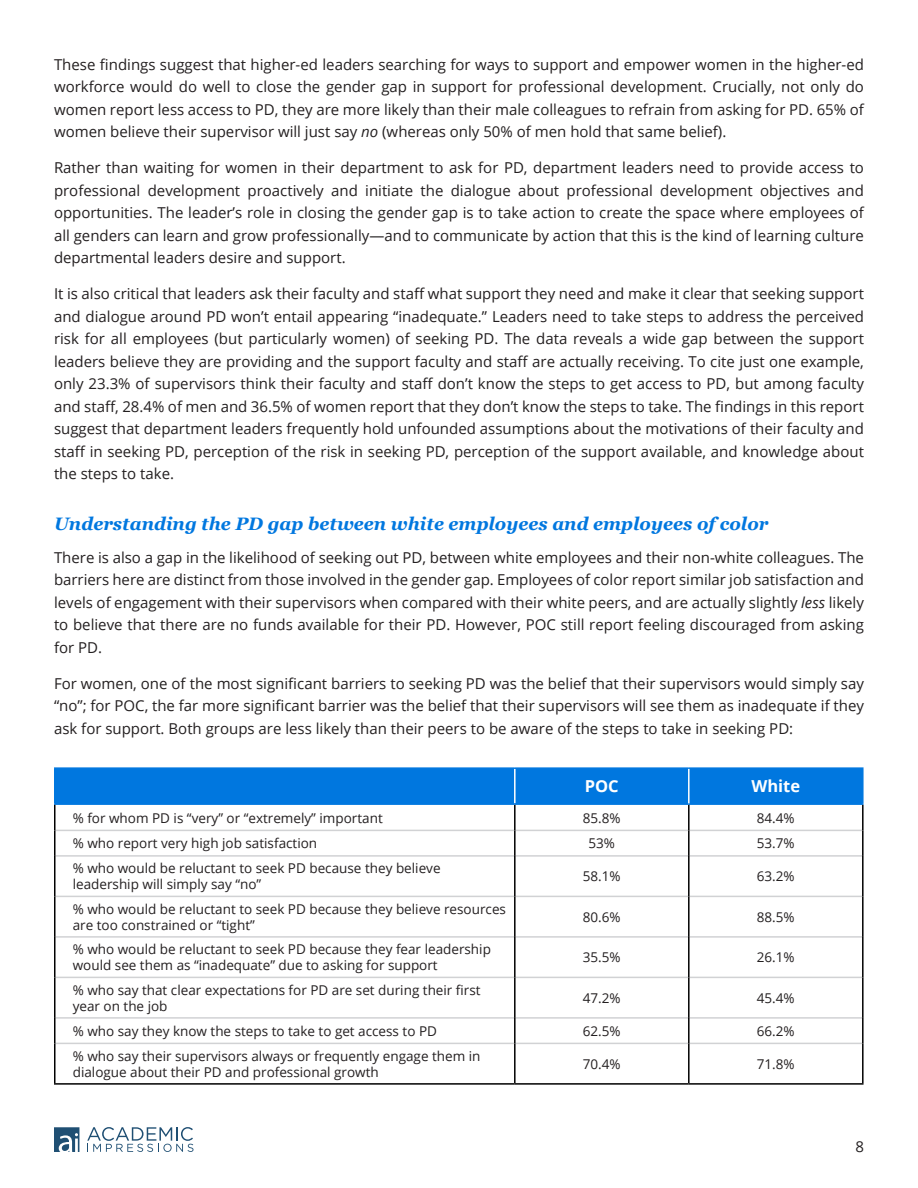
<style>
.page{position:relative;width:918px;height:1188px;background:#fff}
.page>*{position:absolute;margin:0;border:0;box-sizing:border-box;transform-origin:0 0}
.t1{font:italic 700 18px "Georgia";color:#0077df}
.t2{font:700 16.5px "Open Sans";color:#fff}
.t3{font:15px/22.5px "Open Sans";color:#231f20;text-align:justify}
.t4{font:13.5px/16.2px "Open Sans";color:#231f20}
.s1{font-style:italic}
</style>
<div class="page">
<svg style="left:87px;top:1127px;width:107px;height:25px"></svg>
<svg style="left:54px;top:1127px;width:25px;height:25px"></svg>
<div style="left:56px;top:769px;width:806px;height:34px;background:#0077df"></div>
<hr style="left:514px;top:769px;width:2px;height:34px;background:#fff">
<hr style="left:56px;top:830px;width:458px;height:1px;background:#d1d2d4">
<hr style="left:56px;top:855px;width:458px;height:2px;background:#d1d2d4">
<hr style="left:56px;top:896px;width:458px;height:1px;background:#d1d2d4">
<hr style="left:56px;top:936px;width:458px;height:2px;background:#d1d2d4">
<hr style="left:56px;top:977px;width:458px;height:1px;background:#d1d2d4">
<hr style="left:56px;top:1017px;width:458px;height:2px;background:#d1d2d4">
<hr style="left:56px;top:1043px;width:458px;height:1px;background:#d1d2d4">
<hr style="left:54px;top:767px;width:461px;height:2px;background:#0077df">
<hr style="left:54px;top:769px;width:2px;height:34px;background:#0077df">
<hr style="left:515px;top:767px;width:174px;height:2px;background:#0077df">
<hr style="left:689px;top:767px;width:175px;height:2px;background:#0077df">
<hr style="left:862px;top:769px;width:2px;height:34px;background:#0077df">
<hr style="left:54px;top:803px;width:461px;height:2px;background:#0077df">
<hr style="left:515px;top:803px;width:174px;height:2px;background:#0077df">
<hr style="left:689px;top:803px;width:175px;height:2px;background:#0077df">
<hr style="left:516px;top:896px;width:172px;height:1px;background:#d1d2d4">
<hr style="left:690px;top:896px;width:172px;height:1px;background:#d1d2d4">
<hr style="left:516px;top:830px;width:172px;height:1px;background:#d1d2d4">
<hr style="left:690px;top:830px;width:172px;height:1px;background:#d1d2d4">
<hr style="left:516px;top:855px;width:172px;height:2px;background:#d1d2d4">
<hr style="left:690px;top:855px;width:172px;height:2px;background:#d1d2d4">
<hr style="left:516px;top:936px;width:172px;height:2px;background:#d1d2d4">
<hr style="left:690px;top:936px;width:172px;height:2px;background:#d1d2d4">
<hr style="left:516px;top:977px;width:172px;height:1px;background:#d1d2d4">
<hr style="left:690px;top:977px;width:172px;height:1px;background:#d1d2d4">
<hr style="left:516px;top:1017px;width:172px;height:2px;background:#d1d2d4">
<hr style="left:690px;top:1017px;width:172px;height:2px;background:#d1d2d4">
<hr style="left:516px;top:1043px;width:172px;height:1px;background:#d1d2d4">
<hr style="left:690px;top:1043px;width:172px;height:1px;background:#d1d2d4">
<hr style="left:54px;top:805px;width:2px;height:25px;background:#000">
<hr style="left:54px;top:830px;width:2px;height:26px;background:#000">
<hr style="left:54px;top:856px;width:2px;height:40px;background:#000">
<hr style="left:54px;top:896px;width:2px;height:41px;background:#000">
<hr style="left:54px;top:937px;width:2px;height:40px;background:#000">
<hr style="left:54px;top:977px;width:2px;height:41px;background:#000">
<hr style="left:54px;top:1018px;width:2px;height:25px;background:#000">
<hr style="left:54px;top:1043px;width:2px;height:40px;background:#000">
<hr style="left:54px;top:1083px;width:461px;height:2px;background:#000">
<hr style="left:515px;top:1083px;width:174px;height:2px;background:#000">
<hr style="left:689px;top:1083px;width:175px;height:2px;background:#000">
<hr style="left:514px;top:805px;width:2px;height:25px;background:#000">
<hr style="left:688px;top:805px;width:2px;height:25px;background:#000">
<hr style="left:862px;top:805px;width:2px;height:25px;background:#000">
<hr style="left:514px;top:830px;width:2px;height:26px;background:#000">
<hr style="left:688px;top:830px;width:2px;height:26px;background:#000">
<hr style="left:862px;top:830px;width:2px;height:26px;background:#000">
<hr style="left:514px;top:856px;width:2px;height:40px;background:#000">
<hr style="left:688px;top:856px;width:2px;height:40px;background:#000">
<hr style="left:862px;top:856px;width:2px;height:40px;background:#000">
<hr style="left:514px;top:896px;width:2px;height:41px;background:#000">
<hr style="left:688px;top:896px;width:2px;height:41px;background:#000">
<hr style="left:862px;top:896px;width:2px;height:41px;background:#000">
<hr style="left:514px;top:937px;width:2px;height:40px;background:#000">
<hr style="left:688px;top:937px;width:2px;height:40px;background:#000">
<hr style="left:862px;top:937px;width:2px;height:40px;background:#000">
<hr style="left:514px;top:977px;width:2px;height:41px;background:#000">
<hr style="left:688px;top:977px;width:2px;height:41px;background:#000">
<hr style="left:862px;top:977px;width:2px;height:41px;background:#000">
<hr style="left:514px;top:1018px;width:2px;height:25px;background:#000">
<hr style="left:688px;top:1018px;width:2px;height:25px;background:#000">
<hr style="left:862px;top:1018px;width:2px;height:25px;background:#000">
<hr style="left:514px;top:1043px;width:2px;height:40px;background:#000">
<hr style="left:688px;top:1043px;width:2px;height:40px;background:#000">
<hr style="left:862px;top:1043px;width:2px;height:40px;background:#000">
<hr style="left:688px;top:769px;width:2px;height:34px;background:#fff">
<p class="t3" style="left:54px;top:53px;width:812px">These findings suggest that higher-ed leaders searching for ways to support and empower women in the higher-ed workforce would do well to close the gender gap in support for professional development. Crucially, not only do women report less access to PD, they are more likely than their male colleagues to refrain from asking for PD. 65% of women believe their supervisor will just say <span class="s1">no</span> (whereas only 50% of men hold that same belief).</p>
<p class="t3" style="left:54px;top:156px;width:812px">Rather than waiting for women in their department to ask for PD, department leaders need to provide access to professional development proactively and initiate the dialogue about professional development objectives and opportunities. The leader’s role in closing the gender gap is to take action to create the space where employees of all genders can learn and grow professionally—and to communicate by action that this is the kind of learning culture departmental leaders desire and support.</p>
<p class="t3" style="left:54px;top:282px;width:812px">It is also critical that leaders ask their faculty and staff what support they need and make it clear that seeking support and dialogue around PD won’t entail appearing “inadequate.” Leaders need to take steps to address the perceived risk for all employees (but particularly women) of seeking PD. The data reveals a wide gap between the support leaders believe they are providing and the support faculty and staff are actually receiving. To cite just one example, only 23.3% of supervisors think their faculty and staff don’t know the steps to get access to PD, but among faculty and staff, 28.4% of men and 36.5% of women report that they don’t know the steps to take. The findings in this report suggest that department leaders frequently hold unfounded assumptions about the motivations of their faculty and staff in seeking PD, perception of the risk in seeking PD, perception of the support available, and knowledge about the steps to take.</p>
<p class="t1" style="left:54px;top:510px;width:716px">Understanding the PD gap between white employees and employees of color</p>
<p class="t3" style="left:54px;top:545px;width:812px">There is also a gap in the likelihood of seeking out PD, between white employees and their non-white colleagues. The barriers here are distinct from those involved in the gender gap. Employees of color report similar job satisfaction and levels of engagement with their supervisors when compared with their white peers, and are actually slightly <span class="s1">less</span> likely to believe that there are no funds available for their PD. However, POC still report feeling discouraged from asking for PD.</p>
<p class="t3" style="left:54px;top:671px;width:812px">For women, one of the most significant barriers to seeking PD was the belief that their supervisors would simply say “no”; for POC, the far more significant barrier was the belief that their supervisors will see them as inadequate if they ask for support. Both groups are less likely than their peers to be aware of the steps to take in seeking PD:</p>
<p class="t2" style="left:585px;top:775px;width:36px">POC</p>
<p class="t2" style="left:751px;top:775px;width:50px">White</p>
<p class="t4" style="left:73px;top:809px;width:312px">% for whom PD is “very” or “extremely” important</p>
<p class="t4" style="left:583px;top:809px;width:39px">85.8%</p>
<p class="t4" style="left:757px;top:809px;width:39px">84.4%</p>
<p class="t4" style="left:73px;top:835px;width:246px">% who report very high job satisfaction</p>
<p class="t4" style="left:589px;top:835px;width:28px">53%</p>
<p class="t4" style="left:757px;top:835px;width:39px">53.7%</p>
<p class="t4" style="left:73px;top:860px;width:369px">% who would be reluctant to seek PD because they believe leadership will simply say “no”</p>
<p class="t4" style="left:583px;top:868px;width:39px">58.1%</p>
<p class="t4" style="left:757px;top:868px;width:39px">63.2%</p>
<p class="t4" style="left:73px;top:900px;width:435px">% who would be reluctant to seek PD because they believe resources are too constrained or “tight”</p>
<p class="t4" style="left:583px;top:908px;width:39px">80.6%</p>
<p class="t4" style="left:757px;top:908px;width:39px">88.5%</p>
<p class="t4" style="left:73px;top:941px;width:420px">% who would be reluctant to seek PD because they fear leadership would see them as “inadequate” due to asking for support</p>
<p class="t4" style="left:583px;top:949px;width:39px">35.5%</p>
<p class="t4" style="left:757px;top:949px;width:39px">26.1%</p>
<p class="t4" style="left:73px;top:981px;width:409px">% who say that clear expectations for PD are set during their first year on the job</p>
<p class="t4" style="left:583px;top:989px;width:39px">47.2%</p>
<p class="t4" style="left:757px;top:989px;width:39px">45.4%</p>
<p class="t4" style="left:73px;top:1022px;width:366px">% who say they know the steps to take to get access to PD</p>
<p class="t4" style="left:583px;top:1022px;width:39px">62.5%</p>
<p class="t4" style="left:757px;top:1022px;width:39px">66.2%</p>
<p class="t4" style="left:73px;top:1047px;width:409px">% who say their supervisors always or frequently engage them in dialogue about their PD and professional growth</p>
<p class="t4" style="left:583px;top:1055px;width:39px">70.4%</p>
<p class="t4" style="left:757px;top:1055px;width:39px">71.8%</p>
<p class="t3" style="left:855px;top:1135px;width:10px">8</p>
</div>
